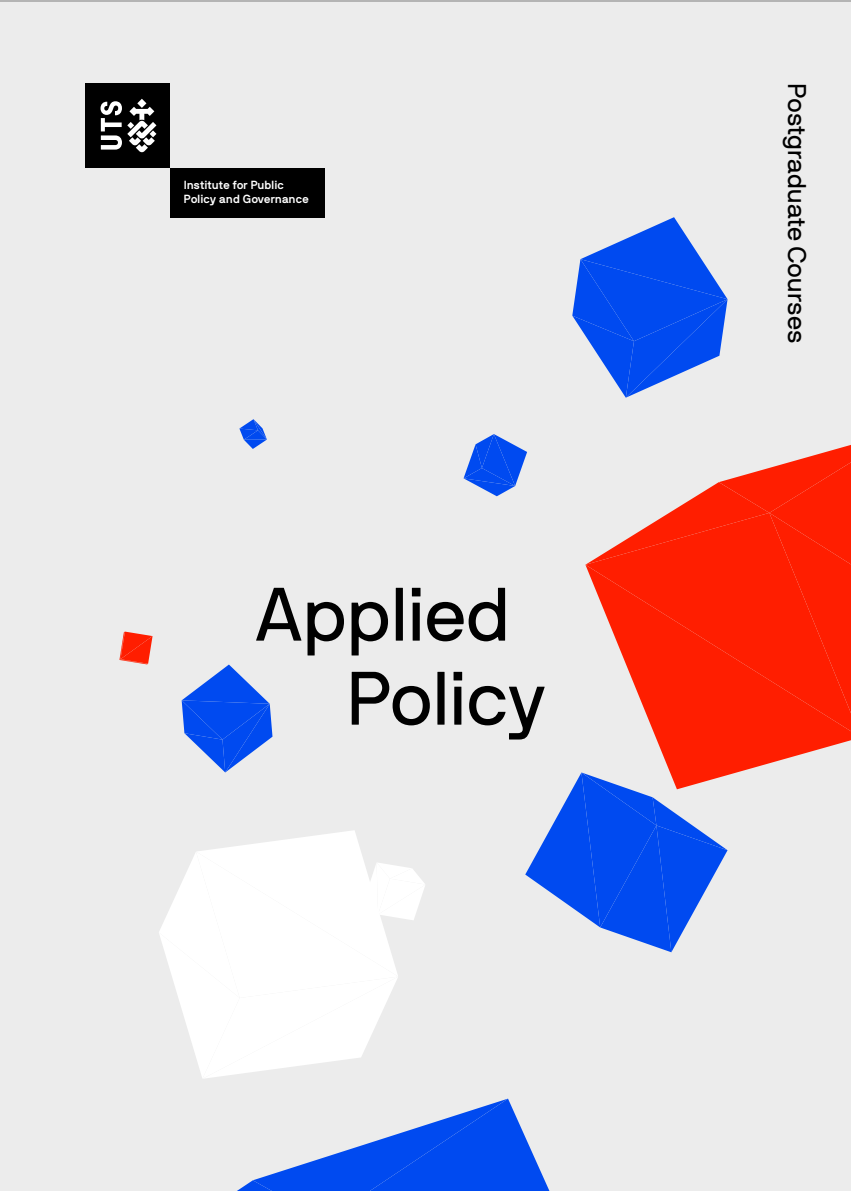
<style>
.page{position:relative;width:851px;height:1191px;background:#fff}
.page>*{position:absolute;margin:0;border:0;box-sizing:border-box;transform-origin:0 0}
.t1{font:75px/84px "NB International Pro";letter-spacing:-.02em;color:#000}
.t2{font:25.5px "NB International Pro";color:#000}
.t3{font:700 11.7px/14.1px "NB International Pro";color:#fff}
</style>
<div class="page">
<div style="left:0;top:2px;width:850px;height:1189px;background:#ececec"></div>
<svg style="left:653px;top:731px;width:197px;height:45px;fill:#ff1e00"></svg>
<svg style="left:669px;top:445px;width:181px;height:68px"></svg>
<svg style="left:585px;top:513px;width:265px;height:218px;background:#fc3a20"></svg>
<svg style="left:239px;top:419px;width:28px;height:30px"></svg>
<svg style="left:182px;top:664px;width:90px;height:108px"></svg>
<svg style="left:119px;top:631px;width:33px;height:33px"></svg>
<svg style="left:463px;top:434px;width:64px;height:62px"></svg>
<svg style="left:525px;top:772px;width:202px;height:180px"></svg>
<svg style="left:572px;top:217px;width:155px;height:181px"></svg>
<svg style="left:237px;top:1098px;width:312px;height:93px"></svg>
<svg style="left:159px;top:830px;width:266px;height:248px"></svg>
<div style="left:85px;top:83px;width:85px;height:85px;background:#000"></div>
<svg style="left:100px;top:99px;width:56px;height:54px"></svg>
<div style="left:170px;top:168px;width:154px;height:49px;background:#000"></div>
<p class="t3" style="left:184px;top:177px;width:127px">Institute for Public<br>Policy and Governance</p>
<h1 class="t1" style="left:346px;top:572px;width:202px;text-indent:-93px">Applied<br>Policy</h1>
<h2 class="t2" style="left:811px;top:83px;width:262px;rotate:90deg">Postgraduate Courses</h2>
</div>
